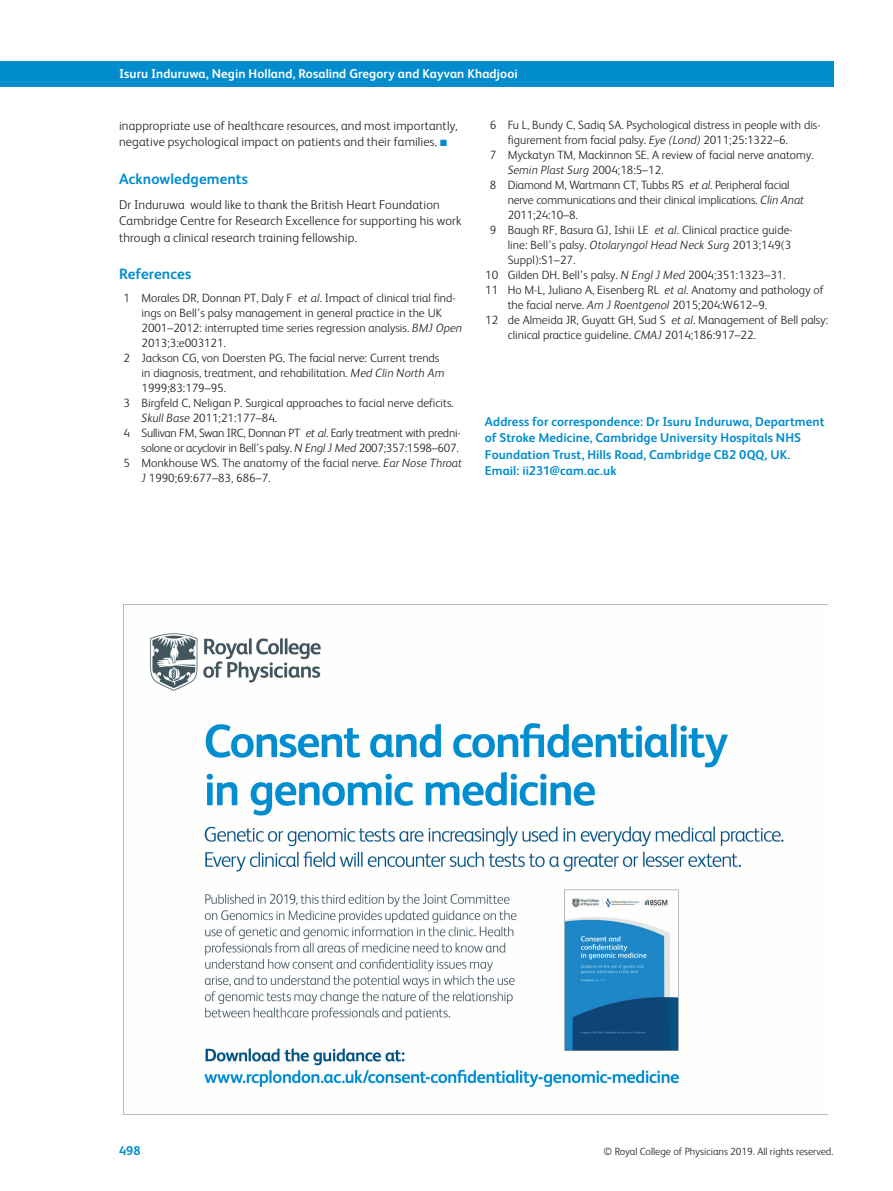
<style>
.page{position:relative;width:893px;height:1191px;background:#fff}
.page>*{position:absolute;margin:0;border:0;box-sizing:border-box;transform-origin:0 0}
.t1{font:700 15px "FS Albert";letter-spacing:.005em;color:#008ccd}
.t2{font:300 12.75px/16.5px "FS Albert";letter-spacing:.01em;color:#231f20}
.t3{font:700 12.75px/16.5px "FS Albert";letter-spacing:.005em;color:#008ccd}
.t4{font:700 12.75px "FS Albert";letter-spacing:.005em;color:#fff}
.t5{font:300 12px "FS Albert";color:#231f20}
.t6{font:300 12px "FS Albert";letter-spacing:-.02em;color:#231f20}
.t7{font:italic 300 12px "FS Albert";color:#231f20}
.t8{font:300 10.5px "FS Albert";color:#231f20}
.s1{color:#008ccd}
.s2{font-style:italic}
.s3{font-style:normal}
</style>
<div class="page">
<div style="left:0;top:62px;width:833px;height:25px;background:#008ccd"></div>
<img style="left:124px;top:604px;width:704px;height:483px">
<p class="t4" style="left:119px;top:68px;width:400px">Isuru Induruwa, Negin Holland, Rosalind Gregory and Kayvan Khadjooi</p>
<p class="t2" style="left:119px;top:118px;width:340px">inappropriate use of healthcare resources, and most importantly, negative psychological impact on patients and their families. <span class="s1">■</span></p>
<p class="t1" style="left:119px;top:172px;width:131px">Acknowledgements</p>
<p class="t2" style="left:119px;top:198px;width:344px">Dr Induruwa would like to thank the British Heart Foundation<br>Cambridge Centre for Research Excellence for supporting his work through a clinical research training fellowship.</p>
<p class="t1" style="left:119px;top:267px;width:74px">References</p>
<p class="t5" style="left:124px;top:294px;width:334px">1 Morales DR , Donnan PT , Daly F <span class="s2">et al</span> . Impact of clinical trial find-</p>
<p class="t5" style="left:142px;top:309px;width:302px">ings on Bell’s palsy management in general practice in the UK</p>
<p class="t5" style="left:142px;top:324px;width:322px">2001–2012: interrupted time series regression analysis . <span class="s2">BMJ Open</span></p>
<p class="t5" style="left:142px;top:339px;width:86px">2013 ; 3 : e003121 .</p>
<p class="t5" style="left:124px;top:354px;width:317px">2 Jackson CG , von Doersten PG . The facial nerve: Current trends</p>
<p class="t5" style="left:142px;top:369px;width:304px">in diagnosis, treatment, and rehabilitation . <span class="s2">Med Clin North Am</span></p>
<p class="t5" style="left:142px;top:384px;width:86px">1999 ; 83 : 179 – 95 .</p>
<p class="t5" style="left:124px;top:399px;width:332px">3 Birgfeld C , Neligan P . Surgical approaches to facial nerve deficits .</p>
<p class="t5" style="left:142px;top:414px;width:137px"><span class="s2">Skull Base</span> 2011 ; 21 : 177 – 84 .</p>
<p class="t6" style="left:124px;top:429px;width:339px">4 Sullivan FM , Swan IRC , Donnan PT <span class="s2">et al</span> . Early treatment with predni-</p>
<p class="t6" style="left:142px;top:444px;width:319px">solone or acyclovir in Bell’s palsy . <span class="s2">N Engl J Med</span> 2007 ; 357 : 1598 – 607 .</p>
<p class="t5" style="left:124px;top:459px;width:340px">5 Monkhouse WS. The anatomy of the facial nerve . <span class="s2">Ear Nose Throat</span></p>
<p class="t5" style="left:142px;top:474px;width:131px"><span class="s2">J</span> 1990 ; 69 : 677–83 , 686 – 7 .</p>
<p class="t5" style="left:490px;top:121px;width:333px">6 Fu L , Bundy C , Sadiq SA . Psychological distress in people with dis-</p>
<p class="t5" style="left:508px;top:136px;width:282px">figurement from facial palsy . <span class="s2">Eye (Lond)</span> 2011 ; 25 : 1322 – 6 .</p>
<p class="t5" style="left:490px;top:151px;width:326px">7 Myckatyn TM , Mackinnon SE. A review of facial nerve anatomy .</p>
<p class="t7" style="left:508px;top:166px;width:157px">Semin Plast Surg <span class="s3">2004 ; 18 : 5 – 12 .</span></p>
<p class="t5" style="left:490px;top:181px;width:301px">8 Diamond M , Wartmann CT , Tubbs RS <span class="s2">et al</span> . Peripheral facial</p>
<p class="t5" style="left:508px;top:196px;width:298px">nerve communications and their clinical implications . <span class="s2">Clin Anat</span></p>
<p class="t5" style="left:508px;top:211px;width:72px">2011 ; 24 : 10 – 8 .</p>
<p class="t5" style="left:490px;top:226px;width:305px">9 Baugh RF , Basura GJ , Ishii LE <span class="s2">et al</span> . Clinical practice guide-</p>
<p class="t5" style="left:508px;top:241px;width:285px">line: Bell’s palsy . <span class="s2">Otolaryngol Head Neck Surg</span> 2013 ; 149 ( 3</p>
<p class="t5" style="left:508px;top:256px;width:69px">Suppl ): S1 – 27 .</p>
<p class="t5" style="left:485px;top:271px;width:302px">10 Gilden DH. Bell’s palsy. <span class="s2">N Engl J Med</span> 2004 ; 351 : 1323 – 31 .</p>
<p class="t5" style="left:485px;top:286px;width:340px">11 Ho M-L , Juliano A , Eisenberg RL <span class="s2">et al</span> . Anatomy and pathology of</p>
<p class="t5" style="left:508px;top:301px;width:261px">the facial nerve . <span class="s2">Am J Roentgenol</span> 2015 ; 204 : W612 – 9 .</p>
<p class="t5" style="left:485px;top:316px;width:344px">12 de Almeida JR , Guyatt GH , Sud S <span class="s2">et al</span> . Management of Bell palsy:</p>
<p class="t5" style="left:508px;top:331px;width:250px">clinical practice guideline . <span class="s2">CMAJ</span> 2014 ; 186 : 917 – 22 .</p>
<p class="t3" style="left:485px;top:414px;width:341px">Address for correspondence: Dr Isuru Induruwa, Department of Stroke Medicine, Cambridge University Hospitals NHS Foundation Trust, Hills Road, Cambridge CB2 0QQ, UK.<br>Email: ii231@cam.ac.uk</p>
<p class="t3" style="left:119px;top:1143px;width:23px">498</p>
<p class="t8" style="left:604px;top:1147px;width:231px">© Royal College of Physicians 2019. All rights reserved.</p>
</div>
